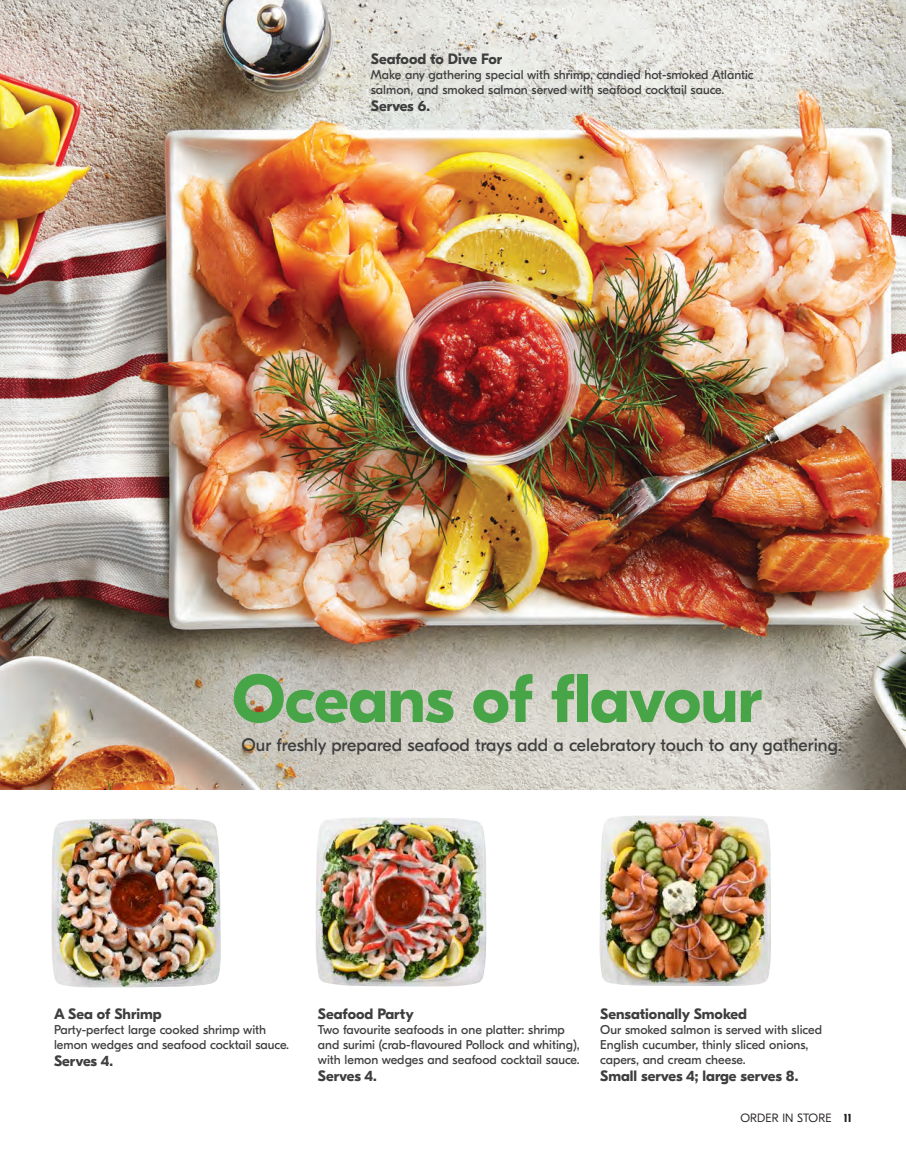
<style>
.page{position:relative;width:906px;height:1176px;background:#fff}
.page>*{position:absolute;margin:0;border:0;box-sizing:border-box;transform-origin:0 0}
.t1{font:700 67.5px "GT Eesti Pro Display";letter-spacing:-.01em;color:#47a447}
.t2{font:18px "GT Eesti Display";color:#3e3e3f}
.t3{font:700 15px "GT Eesti Pro Display";color:#3e3e3f}
.t4{font:12.75px/15px "GT Eesti Display";color:#3e3e3f}
.t5{font:300 12px "GT Eesti Pro Display";letter-spacing:.01em;color:#231f20}
.t6{font:700 12px "GT Eesti Pro Display";color:#231f20}
</style>
<div class="page">
<img style="left:0;top:0;width:905px;height:789px">
<img style="left:51px;top:818px;width:170px;height:169px">
<img style="left:315px;top:817px;width:171px;height:169px">
<img style="left:599px;top:815px;width:171px;height:170px">
<p class="t3" style="left:370px;top:51px;width:133px">Seafood to Dive For</p>
<p class="t4" style="left:370px;top:68px;width:384px">Make any gathering special with shrimp, candied hot-smoked Atlantic salmon, and smoked salmon served with seafood cocktail sauce.</p>
<p class="t3" style="left:370px;top:97px;width:61px">Serves 6.</p>
<h1 class="t1" style="left:232px;top:661px;width:531px">Oceans of flavour</h1>
<h2 class="t2" style="left:241px;top:734px;width:602px">Our freshly prepared seafood trays add a celebratory touch to any gathering.</h2>
<p class="t3" style="left:54px;top:1005px;width:109px">A Sea of Shrimp</p>
<p class="t4" style="left:54px;top:1022px;width:236px">Party-perfect large cooked shrimp with lemon wedges and seafood cocktail sauce.</p>
<p class="t3" style="left:54px;top:1051px;width:60px">Serves 4.</p>
<p class="t3" style="left:318px;top:1005px;width:97px">Seafood Party</p>
<p class="t4" style="left:318px;top:1022px;width:263px">Two favourite seafoods in one platter: shrimp and surimi (crab-flavoured Pollock and whiting), with lemon wedges and seafood cocktail sauce.</p>
<p class="t3" style="left:318px;top:1066px;width:60px">Serves 4.</p>
<p class="t3" style="left:600px;top:1005px;width:148px">Sensationally Smoked</p>
<p class="t4" style="left:600px;top:1022px;width:223px">Our smoked salmon is served with sliced<br>English cucumber, thinly sliced onions, capers, and cream cheese.</p>
<p class="t3" style="left:600px;top:1066px;width:199px">Small serves 4; large serves 8.</p>
<p class="t5" style="left:740px;top:1110px;width:93px">ORDER IN STORE</p>
<p class="t6" style="left:843px;top:1110px;width:10px">11</p>
</div>
